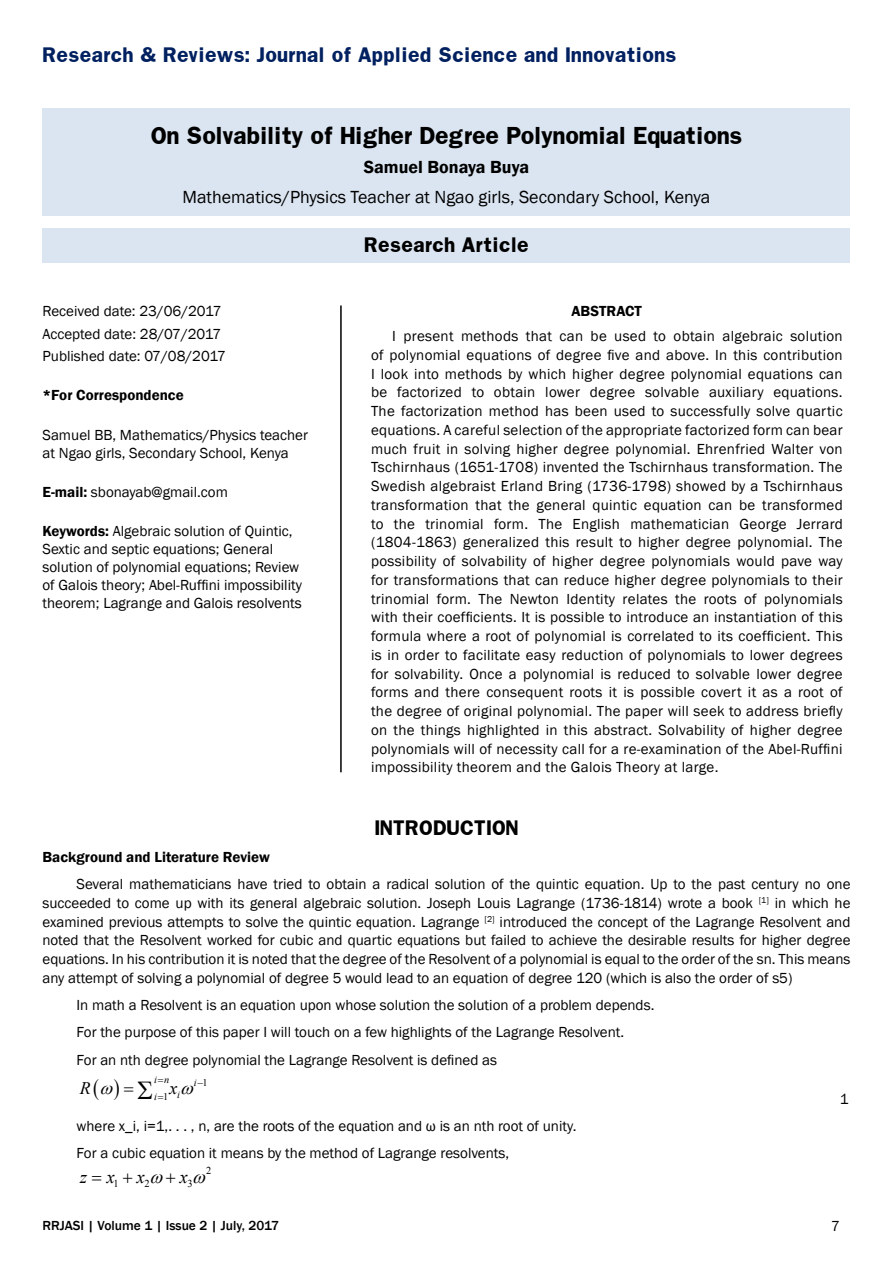
<style>
.page{position:relative;width:893px;height:1263px;background:#fff}
.page>*{position:absolute;margin:0;border:0;box-sizing:border-box;transform-origin:0 0}
.t1{font:700 21px "Franklin";letter-spacing:-.02em;color:#000}
.t2{font:italic 18.3px "Times New Roman";color:#000}
.t3{font:18px "Franklin Gothic";color:#000}
.t4{font:700 18px "Franklin";color:#002060}
.SD{font:700 18px "Franklin";color:#000}
.t5{font:600 18px "Franklin Gothic";color:#000}
.t6{font:italic 17.7px "Times New Roman";color:#000}
.t7{font:15px/18.8px "Franklin Gothic";color:#000;text-align:justify}
.SUB-SD{font:600 15px "Franklin Gothic";color:#000}
.Default{font:600 15px "Franklin Gothic";color:#000}
.t8{font:500 13.5px "Franklin Gothic";color:#000}
.t9{font:10.65px "Times New Roman";color:#000}
.t10{font:italic 10.2px "Times New Roman";color:#000}
.t11{font:10.2px "Times New Roman";color:#000}
.s1{font-weight:600}
</style>
<div class="page">
<div style="left:43px;top:108px;width:807px;height:108px;background:#dbe5f1"></div>
<div style="left:43px;top:228px;width:807px;height:35px;background:#dbe5f1"></div>
<hr style="left:340px;top:305px;width:2px;height:467px;background:#000">
<p class="t4" style="left:43px;top:43px;width:636px">Research &amp; Reviews: Journal of Applied Science and Innovations</p>
<p class="t1" style="left:150px;top:121px;width:594px">On Solvability of Higher Degree Polynomial Equations</p>
<p class="t5" style="left:364px;top:156px;width:167px">Samuel Bonaya Buya</p>
<p class="t3" style="left:183px;top:186px;width:529px">Mathematics/Physics Teacher at Ngao girls, Secondary School, Kenya</p>
<p class="SD" style="left:364px;top:233px;width:166px">Research Article</p>
<p class="t7" style="left:43px;top:302px;width:181px">Received date: 23/06/2017</p>
<p class="t7" style="left:43px;top:324px;width:180px">Accepted date: 28/07/2017</p>
<p class="t7" style="left:43px;top:347px;width:185px">Published date: 07/08/2017</p>
<p class="Default" style="left:43px;top:386px;width:143px">*For Correspondence</p>
<p class="t7" style="left:43px;top:426px;width:267px;line-height:18px">Samuel BB, Mathematics/Physics teacher at Ngao girls, Secondary School, Kenya</p>
<p class="t7" style="left:43px;top:483px;width:187px"><span class="s1">E-mail:</span> sbonayab@gmail.com</p>
<p class="t7" style="left:43px;top:522px;width:261px;line-height:18px;text-align:left"><span class="s1">Keywords:</span> Algebraic solution of Quintic, Sextic and septic equations; General solution of polynomial equations; Review of Galois theory; Abel-Ruffini impossibility theorem; Lagrange and Galois resolvents</p>
<p class="Default" style="left:571px;top:302px;width:72px">ABSTRACT</p>
<p class="t7" style="left:371px;top:327px;width:473px;text-indent:21px">I present methods that can be used to obtain algebraic solution of polynomial equations of degree five and above. In this contribution I look into methods by which higher degree polynomial equations can be factorized to obtain lower degree solvable auxiliary equations.<br>The factorization method has been used to successfully solve quartic equations. A careful selection of the appropriate factorized form can bear much fruit in solving higher degree polynomial. Ehrenfried Walter von Tschirnhaus (1651-1708) invented the Tschirnhaus transformation. The Swedish algebraist Erland Bring (1736-1798) showed by a Tschirnhaus transformation that the general quintic equation can be transformed to the trinomial form. The English mathematician George Jerrard (1804-1863) generalized this result to higher degree polynomial. The possibility of solvability of higher degree polynomials would pave way for transformations that can reduce higher degree polynomials to their trinomial form. The Newton Identity relates the roots of polynomials with their coefficients. It is possible to introduce an instantiation of this formula where a root of polynomial is correlated to its coefficient. This is in order to facilitate easy reduction of polynomials to lower degrees for solvability. Once a polynomial is reduced to solvable lower degree forms and there consequent roots it is possible covert it as a root of the degree of original polynomial. The paper will seek to address briefly on the things highlighted in this abstract. Solvability of higher degree polynomials will of necessity call for a re-examination of the Abel-Ruffini impossibility theorem and the Galois Theory at large.</p>
<p class="SD" style="left:374px;top:815px;width:146px">INTRODUCTION</p>
<p class="SUB-SD" style="left:43px;top:848px;width:229px">Background and Literature Review</p>
<p class="t7" style="left:43px;top:875px;width:809px;text-indent:34px">Several mathematicians have tried to obtain a radical solution of the quintic equation. Up to the past century no one succeeded to come up with its general algebraic solution. Joseph Louis Lagrange (1736-1814) wrote a book <sup>[1]</sup> in which he examined previous attempts to solve the quintic equation. Lagrange <sup>[2]</sup> introduced the concept of the Lagrange Resolvent and noted that the Resolvent worked for cubic and quartic equations but failed to achieve the desirable results for higher degree equations. In his contribution it is noted that the degree of the Resolvent of a polynomial is equal to the order of the sn. This means any attempt of solving a polynomial of degree 5 would lead to an equation of degree 120 (which is also the order of s5)</p>
<p class="t7" style="left:77px;top:996px;width:579px">In math a Resolvent is an equation upon whose solution the solution of a problem depends.</p>
<p class="t7" style="left:77px;top:1023px;width:549px">For the purpose of this paper I will touch on a few highlights of the Lagrange Resolvent.</p>
<p class="t7" style="left:77px;top:1050px;width:422px">For an nth degree polynomial the Lagrange Resolvent is defined as</p>
<p class="t11" style="left:203px;top:1075px;width:7px">1</p>
<p class="t11" style="left:163px;top:1090px;width:7px">1</p>
<p class="t10" style="left:154px;top:1073px;width:17px">i n</p>
<p class="t10" style="left:194px;top:1075px;width:4px">i</p>
<p class="t10" style="left:177px;top:1088px;width:4px">i</p>
<p class="t6" style="left:80px;top:1075px;width:12px">R</p>
<p class="t6" style="left:170px;top:1075px;width:35px">x −</p>
<p class="t10" style="left:154px;top:1090px;width:4px">i</p>
<p class="t7" style="left:840px;top:1090px;width:10px">1</p>
<p class="t7" style="left:77px;top:1117px;width:501px">where x_i, i=1,. . . , n, are the roots of the equation and ω is an nth root of unity.</p>
<p class="t7" style="left:77px;top:1144px;width:434px">For a cubic equation it means by the method of Lagrange resolvents,</p>
<p class="t9" style="left:206px;top:1163px;width:7px">2</p>
<p class="t9" style="left:114px;top:1176px;width:7px">1</p>
<p class="t9" style="left:145px;top:1176px;width:7px">2</p>
<p class="t9" style="left:187px;top:1176px;width:7px">3</p>
<p class="t2" style="left:80px;top:1164px;width:66px">zxx</p>
<p class="t2" style="left:180px;top:1164px;width:9px">x</p>
<p class="t8" style="left:43px;top:1217px;width:238px">RRJASI | Volume 1 | Issue 2 | July, 2017</p>
<p class="t7" style="left:831px;top:1217px;width:10px">7</p>
</div>
